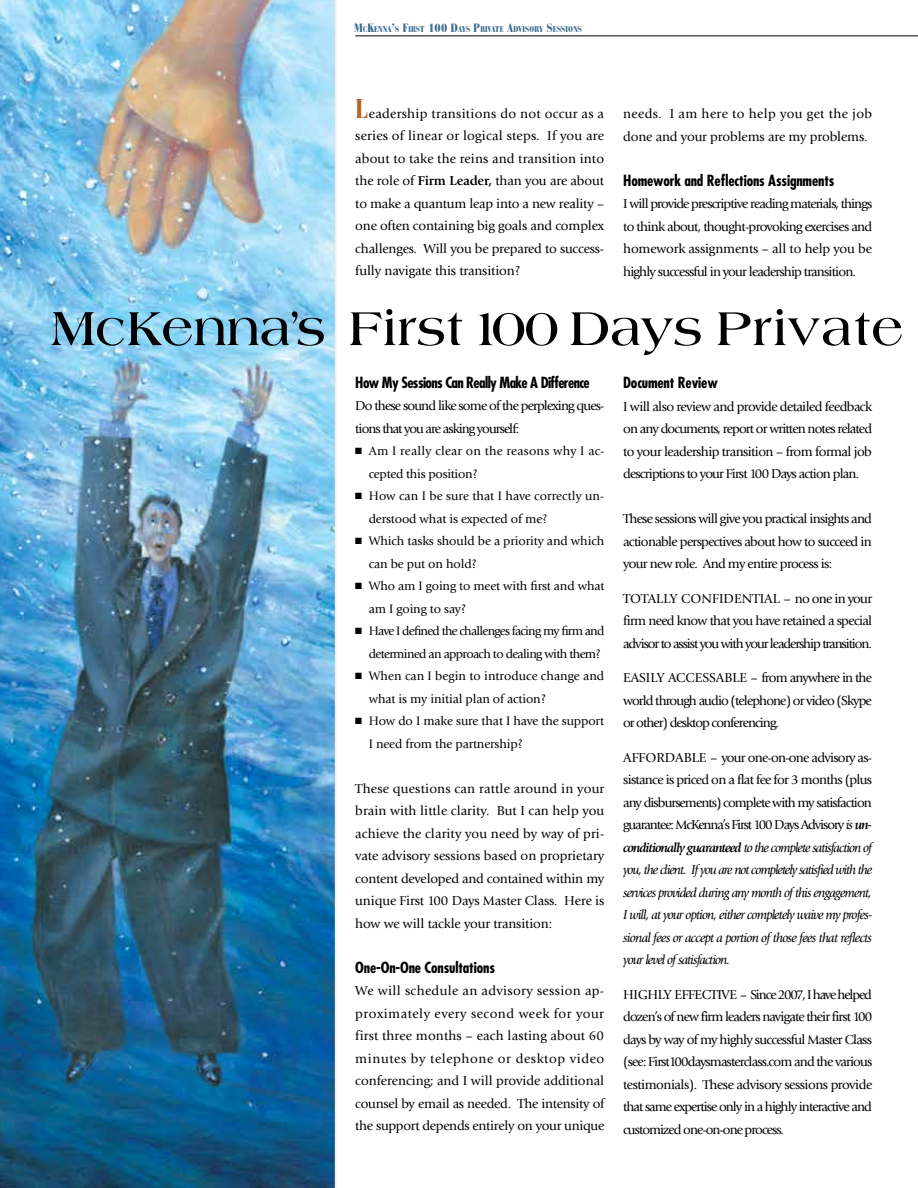
<style>
.page{position:relative;width:918px;height:1188px;background:#fff}
.page>*{position:absolute;margin:0;border:0;box-sizing:border-box;transform-origin:0 0}
.t1{font:700 51px "Americana";color:#000}
.t2{font:700 condensed 15px "Futura";letter-spacing:-.01em;color:#000}
.t3{font:700 condensed 15px "Futura";letter-spacing:-.04em;color:#000}
.t4{font:13.5px/22.5px "Giovanni";letter-spacing:-.06em;color:#000;text-align:justify}
.t5{font:italic 13.5px/22.5px "Giovanni";letter-spacing:-.06em;color:#000;text-align:justify}
.t6{font:13.5px/22.5px "Giovanni";letter-spacing:-.01em;color:#000}
.t7{font:12.75px/22.5px "Giovanni";letter-spacing:-.01em;color:#000}
.t8{font:12.75px/22.5px "Giovanni";letter-spacing:-.05em;color:#000;text-align:right}
.t9{font:12.75px/22.5px "Giovanni";letter-spacing:.02em;color:#000}
.t10{font:900 condensed 8.4px "Bauer Bodoni";letter-spacing:.03em;color:#3b6e8f}
.s1{font-size:12px}
.s2{font-family:"Bauer Bodoni";font-weight:700;font-stretch:condensed;font-size:27px;color:#b56628}
.s3{font-weight:700}
.s4{font-style:normal}
</style>
<div class="page">
<img style="left:0;top:0;width:336px;height:1188px">
<hr style="left:355px;top:36px;width:563px;height:1px;background:#000">
<p class="t10" style="left:354px;top:24px;width:230px"><span class="s1">M</span>C<span class="s1">K</span>ENNA<span class="s1">’</span>S <span class="s1">F</span>IRST <span class="s1">100 D</span>AYS <span class="s1">P</span>RIVATE <span class="s1">A</span>DVISORY <span class="s1">S</span>ESSIONS</p>
<p class="t4" style="left:355px;top:102px;width:251px"><span class="s2">L</span>eadership transitions do not occur as a series of linear or logical steps. If you are about to take the reins and transition into the role of <span class="s3">Firm Leader,</span> than you are about to make a quantum leap into a new reality – one often containing big goals and complex challenges. Will you be prepared to success&shy;fully navigate this transition?</p>
<p class="t6" style="left:623px;top:103px;width:251px">needs. I am here to help you get the job done and your problems are my problems.</p>
<p class="t2" style="left:623px;top:171px;width:213px">Homework and Reflections Assignments</p>
<p class="t4" style="left:623px;top:193px;width:251px">I will provide prescriptive reading materials, things to think about, thought-provoking exercises and homework assignments – all to help you be highly successful in your leadership transition.</p>
<h1 class="t1" style="left:51px;top:299px;width:854px">McKenna’s First 100 Days Private</h1>
<p class="t3" style="left:355px;top:373px;width:236px">How My Sessions Can Really Make A Difference</p>
<p class="t4" style="left:355px;top:395px;width:251px">Do these sound like some of the perplexing ques&shy;tions that you are asking yourself:</p>
<p class="t9" style="left:369px;top:440px;width:237px;text-indent:-13px">■ Am I really clear on the reasons why I ac&shy;cepted this position?</p>
<p class="t7" style="left:369px;top:485px;width:237px;text-indent:-13px">■ How can I be sure that I have correctly un&shy;derstood what is expected of me?</p>
<p class="t7" style="left:369px;top:530px;width:237px;text-indent:-13px">■ Which tasks should be a priority and which can be put on hold?</p>
<p class="t7" style="left:369px;top:575px;width:237px;text-indent:-13px">■ Who am I going to meet with first and what am I going to say?</p>
<p class="t8" style="left:355px;top:620px;width:251px">■ Have I defined the challenges facing my firm and determined an approach to dealing with them?</p>
<p class="t7" style="left:369px;top:665px;width:237px;text-indent:-13px">■ When can I begin to introduce change and what is my initial plan of action?</p>
<p class="t7" style="left:369px;top:710px;width:237px;text-indent:-13px">■ How do I make sure that I have the support<br>I need from the partnership?</p>
<p class="t4" style="left:355px;top:777px;width:251px">These questions can rattle around in your brain with little clarity. But I can help you achieve the clarity you need by way of pri&shy;vate advisory sessions based on proprietary content developed and contained within my unique First 100 Days Master Class. Here is how we will tackle your transition:</p>
<p class="t2" style="left:355px;top:958px;width:141px">One-On-One Consultations</p>
<p class="t4" style="left:355px;top:980px;width:251px">We will schedule an advisory session ap&shy;proximately every second week for your first three months – each lasting about 60 minutes by telephone or desktop video conferencing; and I will provide additional counsel by email as needed. The intensity of the support depends entirely on your unique</p>
<p class="t2" style="left:623px;top:373px;width:96px">Document Review</p>
<p class="t4" style="left:623px;top:395px;width:250px">I will also review and provide detailed feedback on any documents, report or written notes related to your leadership transition – from formal job descriptions to your First 100 Days action plan.</p>
<p class="t4" style="left:623px;top:508px;width:250px">These sessions will give you practical insights and actionable perspectives about how to succeed in your new role. And my entire process is:</p>
<p class="t4" style="left:623px;top:587px;width:251px">TOTALLY CONFIDENTIAL – no one in your firm need know that you have retained a special advisor to assist you with your leadership transition.</p>
<p class="t4" style="left:623px;top:667px;width:250px">EASILY ACCESSABLE – from anywhere in the world through audio (telephone) or video (Skype or other) desktop conferencing.</p>
<p class="t5" style="left:623px;top:746px;width:251px"><span class="s4">AFFORDABLE – your one-on-one advisory as&shy;sistance is priced on a flat fee for 3 months (plus any disbursements) complete with my satisfaction guarantee: McKenna’s First 100 Days Advisory</span> is <span class="s3">un&shy;conditionally guaranteed</span> to the complete satisfaction of you, the client. If you are not completely satisfied with the services provided during any month of this engagement, I will, at your option, either completely waive my profes&shy;sional fees or accept a portion of those fees that reflects your level of satisfaction.</p>
<p class="t4" style="left:623px;top:983px;width:251px">HIGHLY EFFECTIVE – Since 2007, I have helped dozen’s of new firm leaders navigate their first 100 days by way of my highly successful Master Class (see: First100daysmasterclass.com and the various testimonials). These advisory sessions provide that same expertise only in a highly interactive and customized one-on-one process.</p>
</div>
